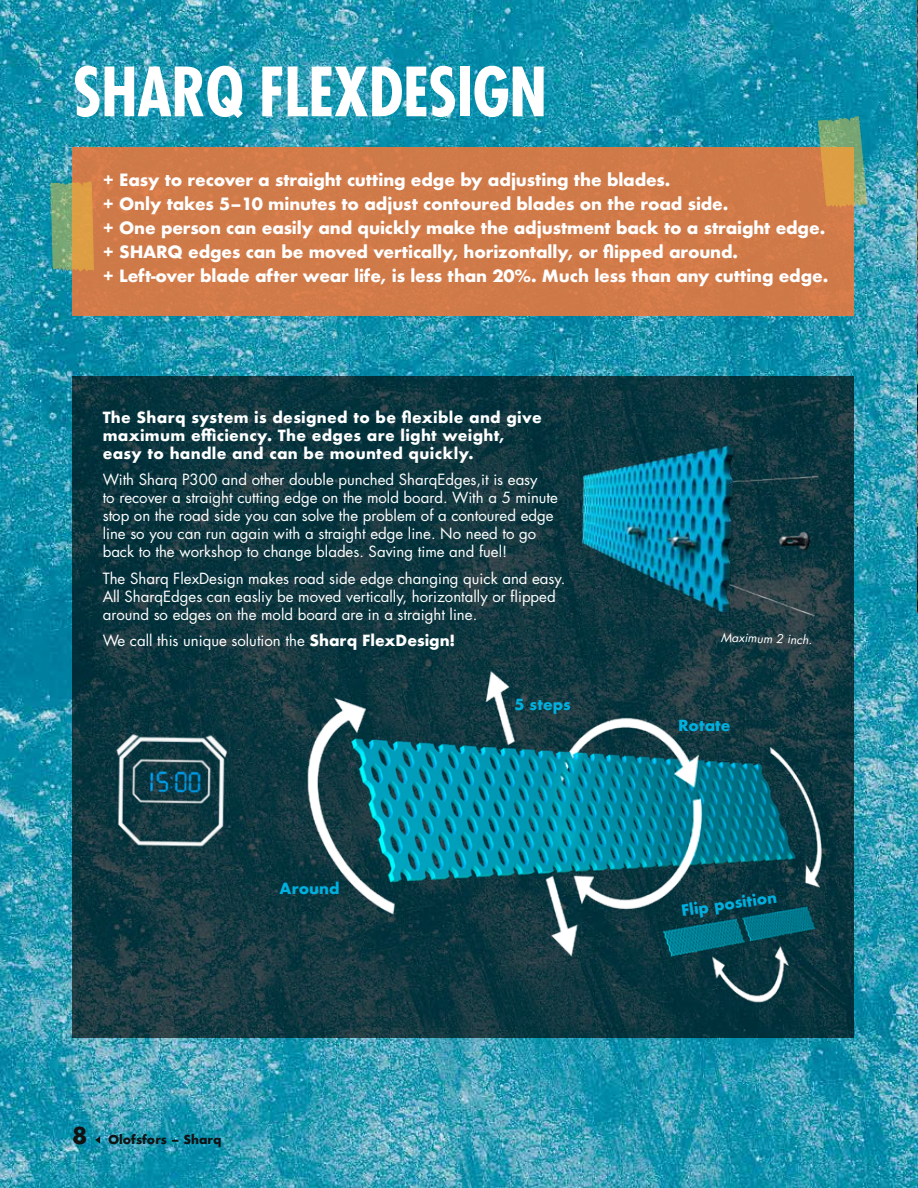
<style>
.page{position:relative;width:918px;height:1188px;background:#fff}
.page>*{position:absolute;margin:0;border:0;box-sizing:border-box;transform-origin:0 0}
.t1{font:700 condensed 66px "Futura";letter-spacing:-.01em;color:#fff}
.t2{font:700 16.5px/24px "Futura";letter-spacing:-.01em;color:#fff}
.t3{font:15px/18px "Futura";color:#fff}
.t4{font:700 15px/18px "Futura";letter-spacing:.02em;color:#fff}
.t5{font:700 15px "Futura";color:#00b0df}
.t6{font:700 12px "Futura";color:#121212}
.t7{font:italic 12px "Futura";color:#fff}
.s1{font-weight:700}
.s2{font-size:22.5px}
</style>
<div class="page">
<img style="left:0;top:0;width:918px;height:1188px">
<svg style="left:72px;top:376px;width:782px;height:662px;background:#0f373f"></svg>
<div style="left:72px;top:147px;width:782px;height:168px;background:#d07a49"></div>
<svg style="left:95px;top:1136px;width:5px;height:8px"></svg>
<img style="left:109px;top:728px;width:124px;height:128px">
<img style="left:304px;top:651px;width:529px;height:307px">
<img style="left:577px;top:888px;width:304px;height:127px">
<img style="left:576px;top:439px;width:243px;height:187px">
<img style="left:917px;top:0;width:1px;height:613px">
<svg style="left:51px;top:182px;width:43px;height:90px;background:#aba15e"></svg>
<svg style="left:818px;top:116px;width:49px;height:92px;background:#9e9d64"></svg>
<h1 class="t1" style="left:73px;top:49px;width:476px">SHARQ FLEXDESIGN</h1>
<p class="t2" style="left:103px;top:168px;width:727px">+ Easy to recover a straight cutting edge by adjusting the blades.<br>+ Only takes 5–10 minutes to adjust contoured blades on the road side.<br>+ One person can easily and quickly make the adjustment back to a straight edge. + SHARQ edges can be moved vertically, horizontally, or flipped around.<br>+ Left-over blade after wear life, is less than 20%. Much less than any cutting edge.</p>
<p class="t4" style="left:103px;top:408px;width:441px">The Sharq system is designed to be flexible and give maximum efficiency. The edges are light weight, easy to handle and can be mounted quickly.</p>
<p class="t3" style="left:103px;top:471px;width:457px">With Sharq P300 and other double punched SharqEdges,it is easy<br>to recover a straight cutting edge on the mold board. With a 5 minute stop on the road side you can solve the problem of a contoured edge line so you can run again with a straight edge line. No need to go back to the workshop to change blades. Saving time and fuel!</p>
<p class="t3" style="left:103px;top:569px;width:464px">The Sharq FlexDesign makes road side edge changing quick and easy.<br>All SharqEdges can easliy be moved vertically, horizontally or flipped around so edges on the mold board are in a straight line.</p>
<p class="t3" style="left:103px;top:632px;width:354px">We call this unique solution the <span class="s1">Sharq FlexDesign!</span></p>
<p class="t5" style="left:280px;top:878px;width:61px">Around</p>
<p class="t6" style="left:72px;top:1130px;width:151px"><span class="s2">8</span> Olofsfors – Sharq</p>
<p class="t5" style="left:514px;top:694px;width:58px">5 steps</p>
<p class="t7" style="left:721px;top:629px;width:93px;rotate:1deg">Maximum 2 inch.</p>
<p class="t5" style="left:678px;top:715px;width:54px">Rotate</p>
<p class="t5" style="left:680px;top:900px;width:98px;rotate:-8deg">Flip position</p>
</div>
